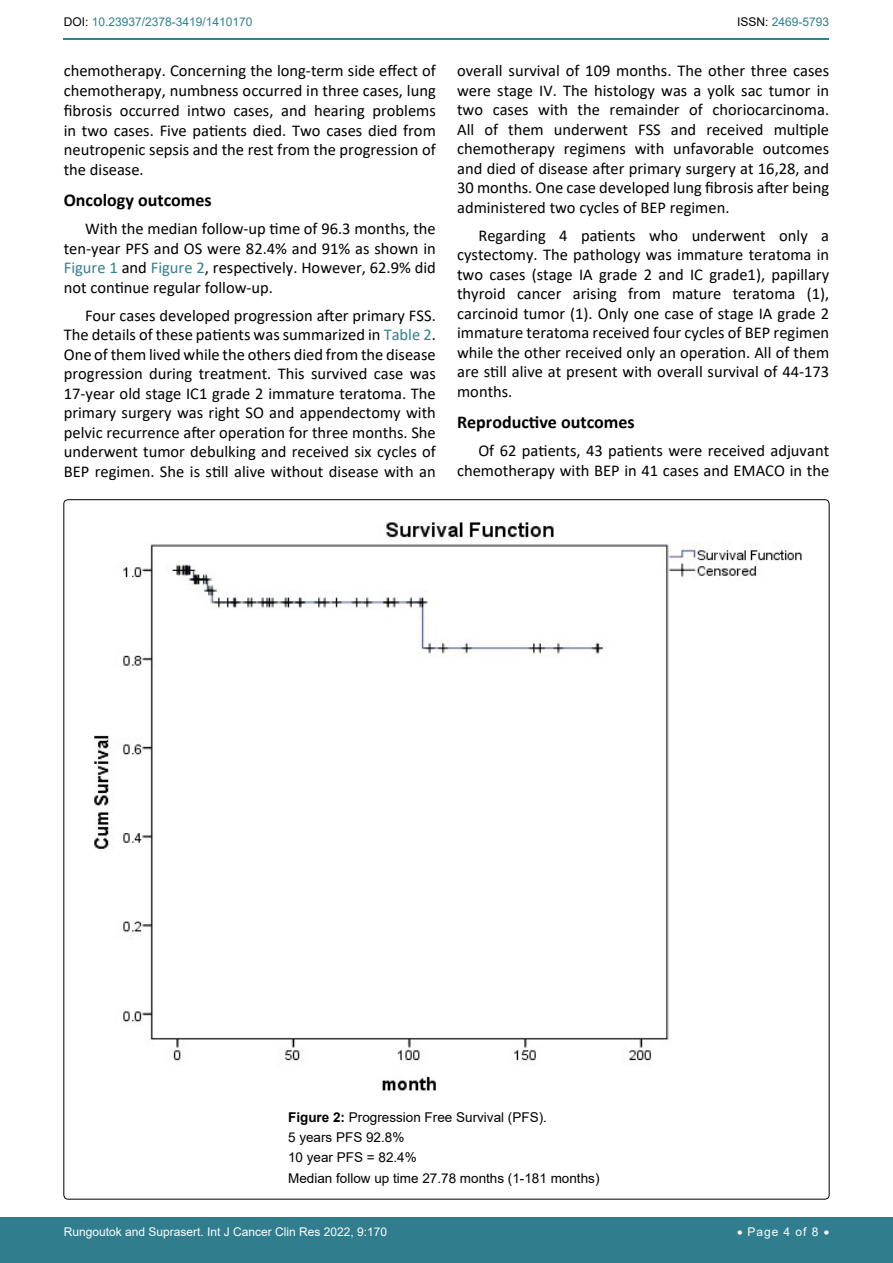
<style>
.page{position:relative;width:893px;height:1263px;background:#fff}
.page>*{position:absolute;margin:0;border:0;box-sizing:border-box;transform-origin:0 0}
.t1{font:700 18px "Calibri";color:#000}
.t2{font:16.5px/19.5px "Calibri";color:#000;text-align:justify}
.t3{font:13.5px/20.4px "Arial";color:#000}
.t4{font:12px "Arial";color:#fff}
.t5{font:12px "Arial";color:#30808d}
.s1{color:#000}
.s2{color:#30808d}
.s3{font-weight:700}
</style>
<div class="page">
<div style="left:0;top:1217px;width:893px;height:46px;background:#307d8d"></div>
<hr style="left:64px;top:38px;width:765px;height:2px;background:#30808d">
<img style="left:94px;top:522px;width:708px;height:572px">
<p class="t5" style="left:64px;top:14px;width:190px"><span class="s1">DOI:</span> 10.23937/2378-3419/1410170</p>
<p class="t5" style="left:737px;top:14px;width:94px"><span class="s1">ISSN:</span> 2469-5793</p>
<p class="t2" style="left:64px;top:60px;width:374px">chemotherapy. Concerning the long-term side effect of chemotherapy, numbness occurred in three cases, lung fibrosis occurred intwo cases, and hearing problems in two cases. Five patients died. Two cases died from neutropenic sepsis and the rest from the progression of the disease.</p>
<p class="t1" style="left:64px;top:187px;width:149px">Oncology outcomes</p>
<p class="t2" style="left:64px;top:219px;width:374px;text-indent:21px">With the median follow-up time of 96.3 months, the ten-year PFS and OS were 82.4% and 91% as shown in <span class="s2">Figure 1</span> and <span class="s2">Figure 2</span>, respectively. However, 62.9% did not continue regular follow-up.</p>
<p class="t2" style="left:64px;top:305px;width:374px;text-indent:21px">Four cases developed progression after primary FSS.<br>The details of these patients was summarized in <span class="s2">Table 2</span>.<br>One of them lived while the others died from the disease progression during treatment. This survived case was 17-year old stage IC1 grade 2 immature teratoma. The primary surgery was right SO and appendectomy with pelvic recurrence after operation for three months. She underwent tumor debulking and received six cycles of BEP regimen. She is still alive without disease with an</p>
<p class="t2" style="left:457px;top:61px;width:374px">overall survival of 109 months. The other three cases were stage IV. The histology was a yolk sac tumor in two cases with the remainder of choriocarcinoma.<br>All of them underwent FSS and received multiple chemotherapy regimens with unfavorable outcomes and died of disease after primary surgery at 16,28, and 30 months. One case developed lung fibrosis after being administered two cycles of BEP regimen.</p>
<p class="t2" style="left:457px;top:225px;width:374px;text-indent:21px">Regarding 4 patients who underwent only a cystectomy. The pathology was immature teratoma in two cases (stage IA grade 2 and IC grade1), papillary thyroid cancer arising from mature teratoma (1), carcinoid tumor (1). Only one case of stage IA grade 2 immature teratoma received four cycles of BEP regimen while the other received only an operation. All of them are still alive at present with overall survival of 44-173 months.</p>
<p class="t1" style="left:457px;top:409px;width:179px">Reproductive outcomes</p>
<p class="t2" style="left:457px;top:440px;width:374px;text-align:right">Of 62 patients, 43 patients were received adjuvant chemotherapy with BEP in 41 cases and EMACO in the</p>
<p class="t3" style="left:288px;top:1106px;width:313px"><span class="s3">Figure 2:</span> Progression Free Survival (PFS).<br>5 years PFS 92.8%<br>10 year PFS = 82.4%<br>Median follow up time 27.78 months (1-181 months)</p>
<p class="t4" style="left:64px;top:1223px;width:325px">Rungoutok and Suprasert. Int J Cancer Clin Res 2022, 9:170</p>
<p class="t4" style="left:737px;top:1223px;width:94px">• Page 4 of 8 •</p>
</div>
